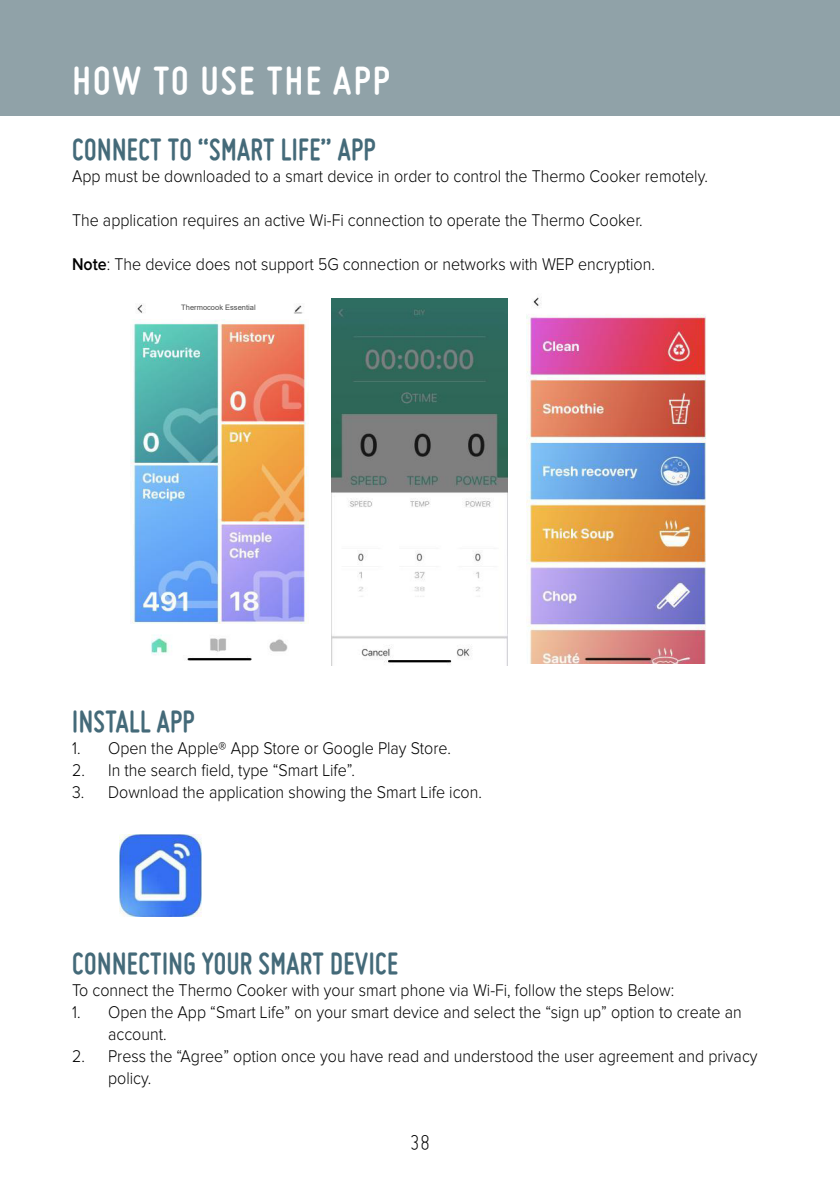
<style>
.page{position:relative;width:840px;height:1191px;background:#fff}
.page>*{position:absolute;margin:0;border:0;box-sizing:border-box;transform-origin:0 0}
.t1{font:700 42px "Miso";letter-spacing:.055em;color:#fff}
.t2{font:700 33px "Miso";letter-spacing:.015em;color:#446a79;scale:.91 1}
.t3{font:300 24px "Miso";color:#000}
.t4{font:300 17.6px/22px "Proxima Nova";color:#000;scale:.91 1}
.t5{font:7.6px "Arial";color:#4a4a4a}
.s1{font-weight:600}
</style>
<div class="page">
<div style="left:0;top:0;width:839px;height:116px;background:#90a2a8"></div>
<img style="left:131px;top:304px;width:177px;height:357px">
<img style="left:331px;top:298px;width:176px;height:367px">
<img style="left:526px;top:297px;width:180px;height:366px">
<div style="left:572px;top:297px;width:81px;height:14px;background:#fff"></div>
<div style="left:169px;top:303px;width:99px;height:11px;background:#fff"></div>
<img style="left:119px;top:835px;width:83px;height:82px">
<h1 class="t1" style="left:72px;top:57px;width:318px">HOW TO USE THE APP</h1>
<h2 class="t2" style="left:72px;top:131px;width:334px">CONNECT TO “SMART LIFE” APP</h2>
<p class="t4" style="left:72px;top:166px;width:700px">App must be downloaded to a smart device in order to control the Thermo Cooker remotely.</p>
<p class="t4" style="left:72px;top:210px;width:628px">The application requires an active Wi-Fi connection to operate the Thermo Cooker.</p>
<p class="t4" style="left:72px;top:254px;width:641px"><span class="s1">Note</span>: The device does not support 5G connection or networks with WEP encryption.</p>
<p class="t5" style="left:181px;top:302px;width:76px">Thermocook Essential</p>
<h2 class="t2" style="left:72px;top:703px;width:136px">INSTALL APP</h2>
<p class="t4" style="left:72px;top:738px;width:417px">1. Open the Apple® App Store or Google Play Store.</p>
<p class="t4" style="left:72px;top:760px;width:312px">2. In the search field, type “Smart Life”.</p>
<p class="t4" style="left:72px;top:782px;width:451px">3. Download the application showing the Smart Life icon.</p>
<h2 class="t2" style="left:72px;top:945px;width:359px">CONNECTING YOUR SMART DEVICE</h2>
<p class="t4" style="left:72px;top:980px;width:662px">To connect the Thermo Cooker with your smart phone via Wi-Fi, follow the steps Below:</p>
<p class="t4" style="left:108px;top:1002px;width:697px;text-indent:-36px">1. Open the App “Smart Life” on your smart device and select the “sign up” option to create an account.</p>
<p class="t4" style="left:108px;top:1046px;width:714px;text-indent:-36px">2. Press the “Agree” option once you have read and understood the user agreement and privacy policy.</p>
<h3 class="t3" style="left:410px;top:1129px;width:21px">38</h3>
</div>
